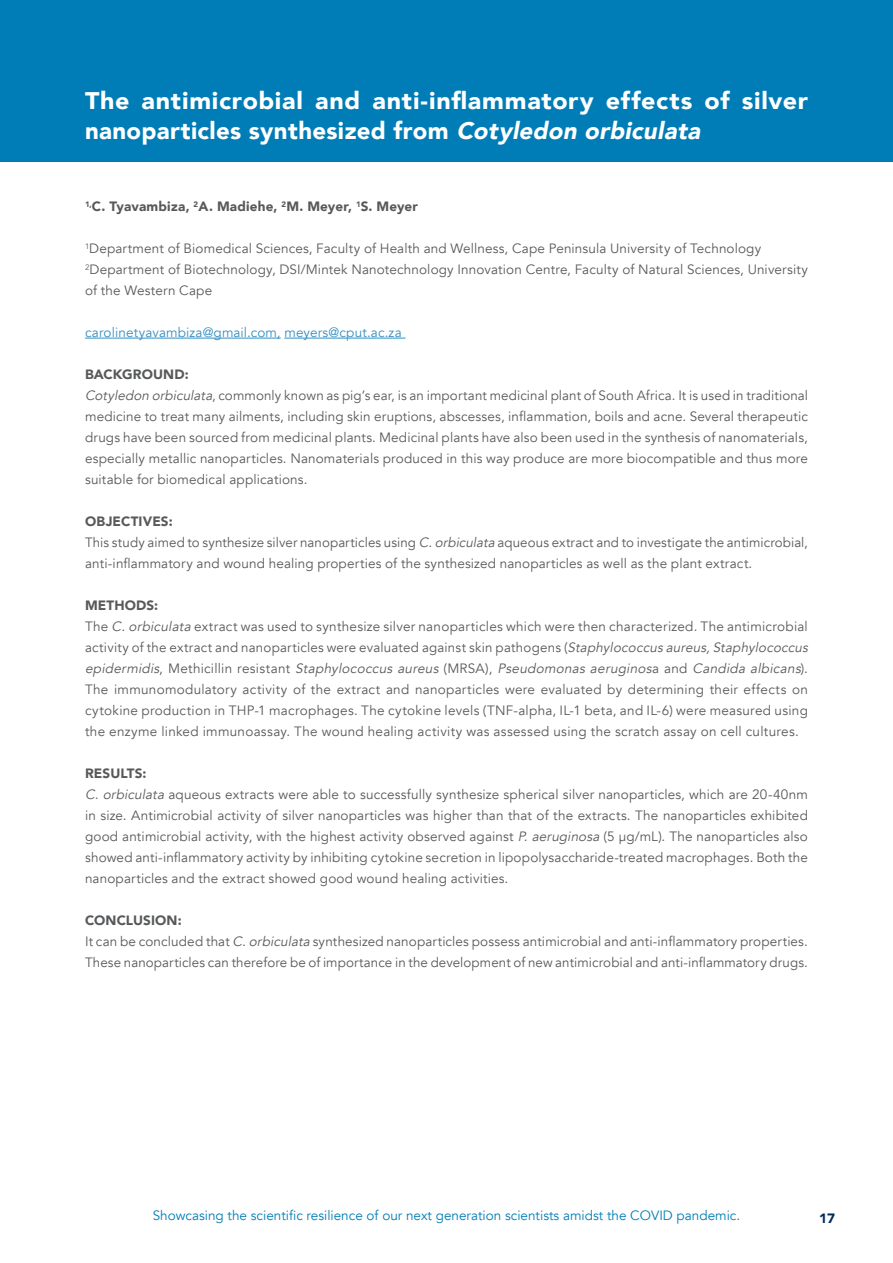
<style>
.page{position:relative;width:893px;height:1263px;background:#fff}
.page>*{position:absolute;margin:0;border:0;box-sizing:border-box;transform-origin:0 0}
.t1{font:900 24px/30px "Avenir";letter-spacing:.025em;color:#fff;scale:1.05 1}
.t2{font:13.5px/21px "Avenir";letter-spacing:.01em;color:#58595b}
.t3{font:13.5px "Avenir";color:#007db6}
.t4{font:13.5px "Avenir";letter-spacing:.01em;color:#348fc1}
.t5{font:900 13.5px "Avenir";letter-spacing:.015em;color:#58595b}
.t6{font:900 13.5px "Avenir";color:#002b58}
.s1{font-style:italic}
.s2{font-weight:900}
</style>
<div class="page">
<div style="left:0;top:0;width:893px;height:162px;background:#007db6"></div>
<hr style="left:85px;top:338px;width:196px;height:1px;background:#348fc1">
<hr style="left:284px;top:338px;width:121px;height:1px;background:#348fc1">
<h1 class="t1" style="left:85px;top:85px;width:690px">The antimicrobial and anti-inflammatory effects of silver nanoparticles synthesized from <span class="s1">Cotyledon orbiculata</span></h1>
<p class="t5" style="left:85px;top:195px;width:335px"><sup>1,</sup>C. Tyavambiza, <sup>2</sup>A. Madiehe, <sup>2</sup>M. Meyer, <sup>1</sup>S. Meyer</p>
<p class="t2" style="left:85px;top:238px;width:724px"><sup>1</sup>Department of Biomedical Sciences, Faculty of Health and Wellness, Cape Peninsula University of Technology<br><sup>2</sup>Department of Biotechnology, DSI/Mintek Nanotechnology Innovation Centre, Faculty of Natural Sciences, University of the Western Cape</p>
<p class="t4" style="left:85px;top:324px;width:318px">carolinetyavambiza@gmail.com, meyers@cput.ac.za</p>
<p class="t2" style="left:85px;top:364px;width:725px"><span class="s2">BACKGROUND:<br></span><span class="s1">Cotyledon orbiculata</span>, commonly known as pig’s ear, is an important medicinal plant of South Africa. It is used in traditional medicine to treat many ailments, including skin eruptions, abscesses, inflammation, boils and acne. Several therapeutic drugs have been sourced from medicinal plants. Medicinal plants have also been used in the synthesis of nanomaterials, especially metallic nanoparticles. Nanomaterials produced in this way produce are more biocompatible and thus more suitable for biomedical applications.</p>
<p class="t2" style="left:85px;top:511px;width:724px"><span class="s2">OBJECTIVES:<br></span>This study aimed to synthesize silver nanoparticles using <span class="s1">C.orbiculata</span> aqueous extract and to investigate the antimicrobial, anti-inflammatory and wound healing properties of the synthesized nanoparticles as well as the plant extract.</p>
<p class="t2" style="left:85px;top:595px;width:727px"><span class="s2">METHODS:<br></span>The <span class="s1">C.orbiculata</span> extract was used to synthesize silver nanoparticles which were then characterized. The antimicrobial activity of the extract and nanoparticles were evaluated against skin pathogens (<span class="s1">Staphylococcus aureus,Staphylococcus epidermidis</span>, M et h i c i l l i n re s i s t a n t <span class="s1">Staphylococcus aureus</span> ( M R SA) , <span class="s1">Pseudomonas aeruginos</span>a a n d <span class="s1">Candida albicans</span>) .<br>The immunomodulatory activity of the extract and nanoparticles were evaluated by determining their effects on cytokine production in THP-1 macrophages. The cytokine levels (TNF-alpha, IL-1 beta, and IL-6) were measured using the enzyme linked immunoassay. The wound healing activity was assessed using the scratch assay on cell cultures.</p>
<p class="t2" style="left:85px;top:763px;width:724px"><span class="s2">RESULTS:<br></span><span class="s1">C. orbiculata</span> aqueous extracts were able to successfully synthesize spherical silver nanoparticles, which are 20-40nm in size. Antimicrobial activity of silver nanoparticles was higher than that of the extracts. The nanoparticles exhibited good antimicrobial activity, with the highest activity observed against <span class="s1">P. aeruginosa</span> (5 µg/mL). The nanoparticles also showed anti-inflammatory activity by inhibiting cytokine secretion in lipopolysaccharide-treated macrophages. Both the nanoparticles and the extract showed good wound healing activities.</p>
<p class="t2" style="left:85px;top:910px;width:724px"><span class="s2">CONCLUSION:<br></span>It can be concluded that <span class="s1">C.orbiculata</span> synthesized nanoparticles possess antimicrobial and anti-inflammatory properties.<br>These nanoparticles can therefore be of importance in the development of new antimicrobial and anti-inflammatory drugs.</p>
<p class="t3" style="left:153px;top:1207px;width:589px">Showcasing the scientific resilience of our next generation scientists amidst the COVID pandemic.</p>
<p class="t6" style="left:819px;top:1206px;width:17px">17</p>
</div>
